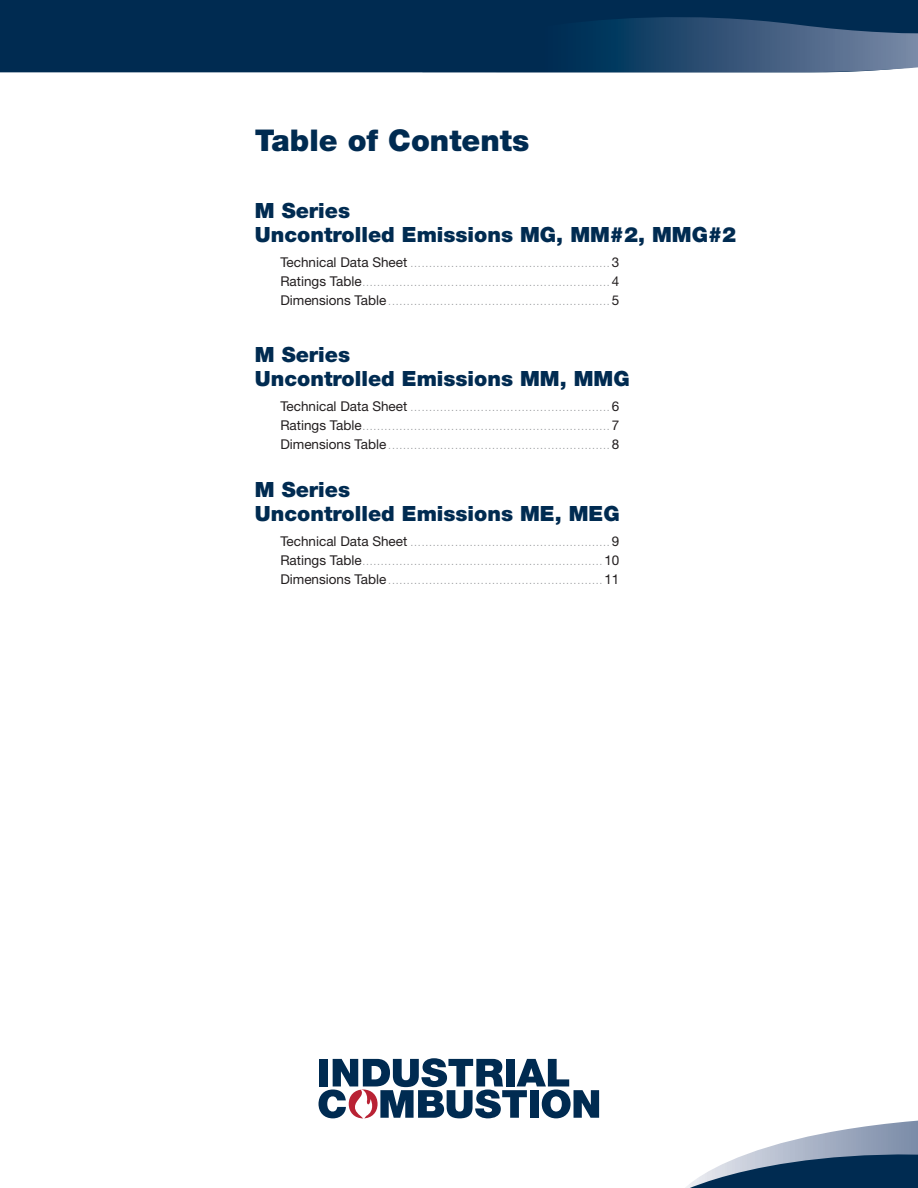
<style>
.page{position:relative;width:918px;height:1188px;background:#fff}
.page>*{position:absolute;margin:0;border:0;box-sizing:border-box;transform-origin:0 0}
.t1{font:900 30px "Helvetica Neue LT Std";color:#002b51}
.t2{font:900 21px/24px "Helvetica Neue LT Std";color:#002b51}
.t3{font:300 10.5px/19.2px "Helvetica Neue LT Std";color:#939598;text-align:justify}
.s1{font-weight:400;font-size:13.5px;color:#231f20}
</style>
<div class="page">
<svg style="left:685px;top:1120px;width:233px;height:68px"></svg>
<div style="left:0;top:0;width:423px;height:72px;background:#002b51"></div>
<svg style="left:423px;top:0;width:495px;height:72px;background:#194064"></svg>
<svg style="left:319px;top:1058px;width:280px;height:61px"></svg>
<h1 class="t1" style="left:255px;top:130px;width:276px">Table of Contents</h1>
<h2 class="t2" style="left:255px;top:200px;width:483px">M Series<br>Uncontrolled Emissions MG, MM#2, MMG#2</h2>
<p class="t3" style="left:280px;top:254px;width:340px"><span class="s1">Technical Data Sheet</span> ...................................................... <span class="s1">3<br>Ratings Table</span> ................................................................... <span class="s1">4<br>Dimensions Table</span> ............................................................ <span class="s1">5</span></p>
<h2 class="t2" style="left:255px;top:344px;width:376px">M Series<br>Uncontrolled Emissions MM, MMG</h2>
<p class="t3" style="left:280px;top:398px;width:340px"><span class="s1">Technical Data Sheet</span> ...................................................... <span class="s1">6<br>Ratings Table</span> ................................................................... <span class="s1">7<br>Dimensions Table</span> ............................................................ <span class="s1">8</span></p>
<h2 class="t2" style="left:255px;top:479px;width:366px">M Series<br>Uncontrolled Emissions ME, MEG</h2>
<p class="t3" style="left:280px;top:533px;width:340px"><span class="s1">Technical Data Sheet</span> ...................................................... <span class="s1">9<br>Ratings Table</span> .................................................................<span class="s1">10<br>Dimensions Table</span> ..........................................................<span class="s1">11</span></p>
</div>
